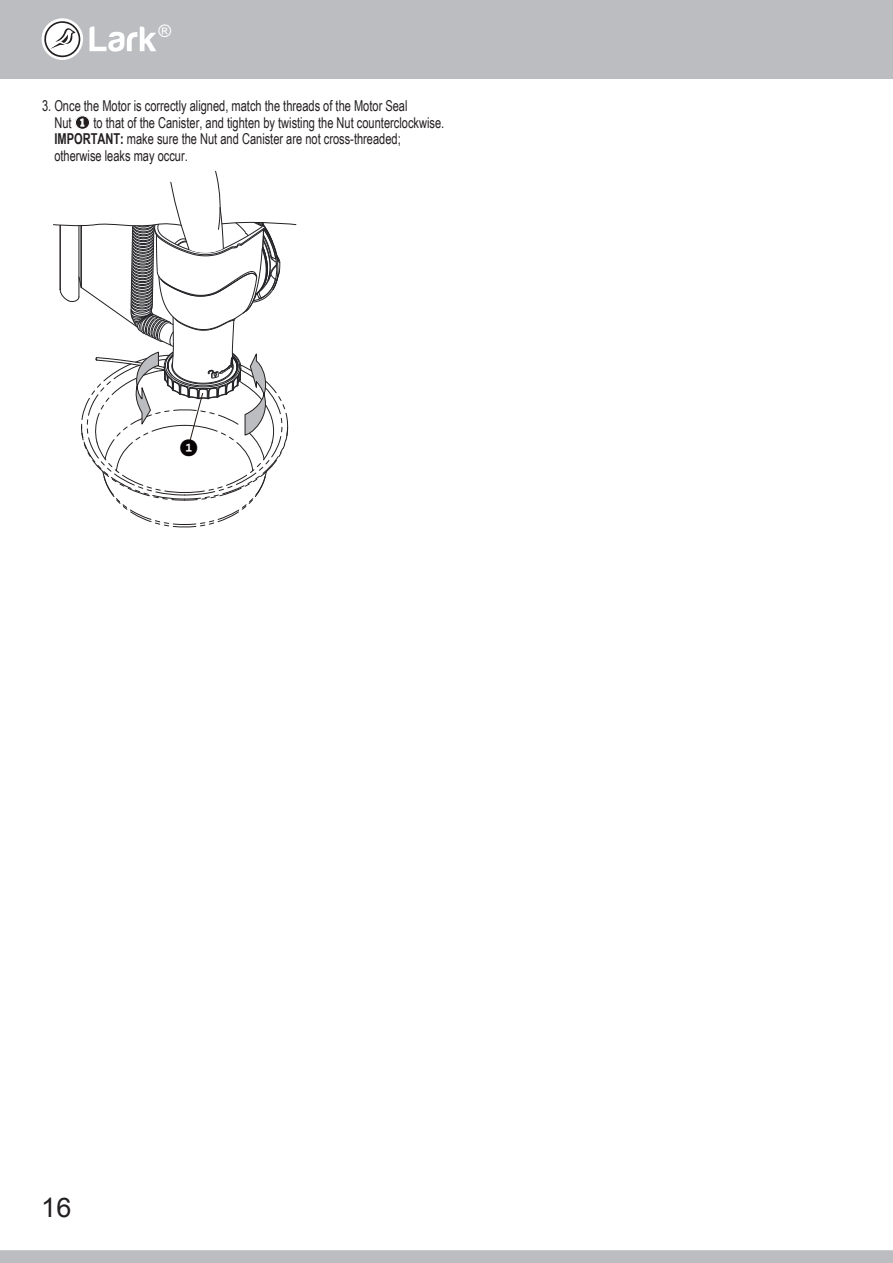
<style>
.page{position:relative;width:893px;height:1263px;background:#fff}
.page>*{position:absolute;margin:0;border:0;box-sizing:border-box;transform-origin:0 0}
.t1{font:27px "Arial";color:#231f20}
.t2{font:18px "Whitney Index Black Round Bd";color:#070304}
.t3{font:17.25px "Arial";color:#fff}
.t4{font:15px/16.5px "Arial Narrow";color:#231f20;scale:.9 1}
.s1{font-family:"Fyra Numeric Circle Closed";font-size:18px}
.s2{font-weight:700}
</style>
<div class="page">
<svg style="left:0;top:1250px;width:893px;height:13px;background:#bdbec1"></svg>
<div style="left:0;top:0;width:893px;height:78px;background:#bcbdc0"></div>
<svg style="left:89px;top:27px;width:67px;height:25px"></svg>
<svg style="left:42px;top:18px;width:41px;height:42px"></svg>
<svg style="left:53px;top:171px;width:243px;height:357px"></svg>
<p class="t3" style="left:158px;top:20px;width:14px">®</p>
<p class="t4" style="left:54px;top:97px;width:435px;text-indent:-12px">3. Once the Motor is correctly aligned, match the threads of the Motor Seal<br>Nut <span class="s1">1</span> to that of the Canister, and tighten by twisting the Nut counterclockwise.<br><span class="s2">IMPORTANT:</span> make sure the Nut and Canister are not cross-threaded; otherwise leaks may occur.</p>
<p class="t2" style="left:180px;top:440px;width:20px">1</p>
<h1 class="t1" style="left:41px;top:1190px;width:32px">16</h1>
</div>
